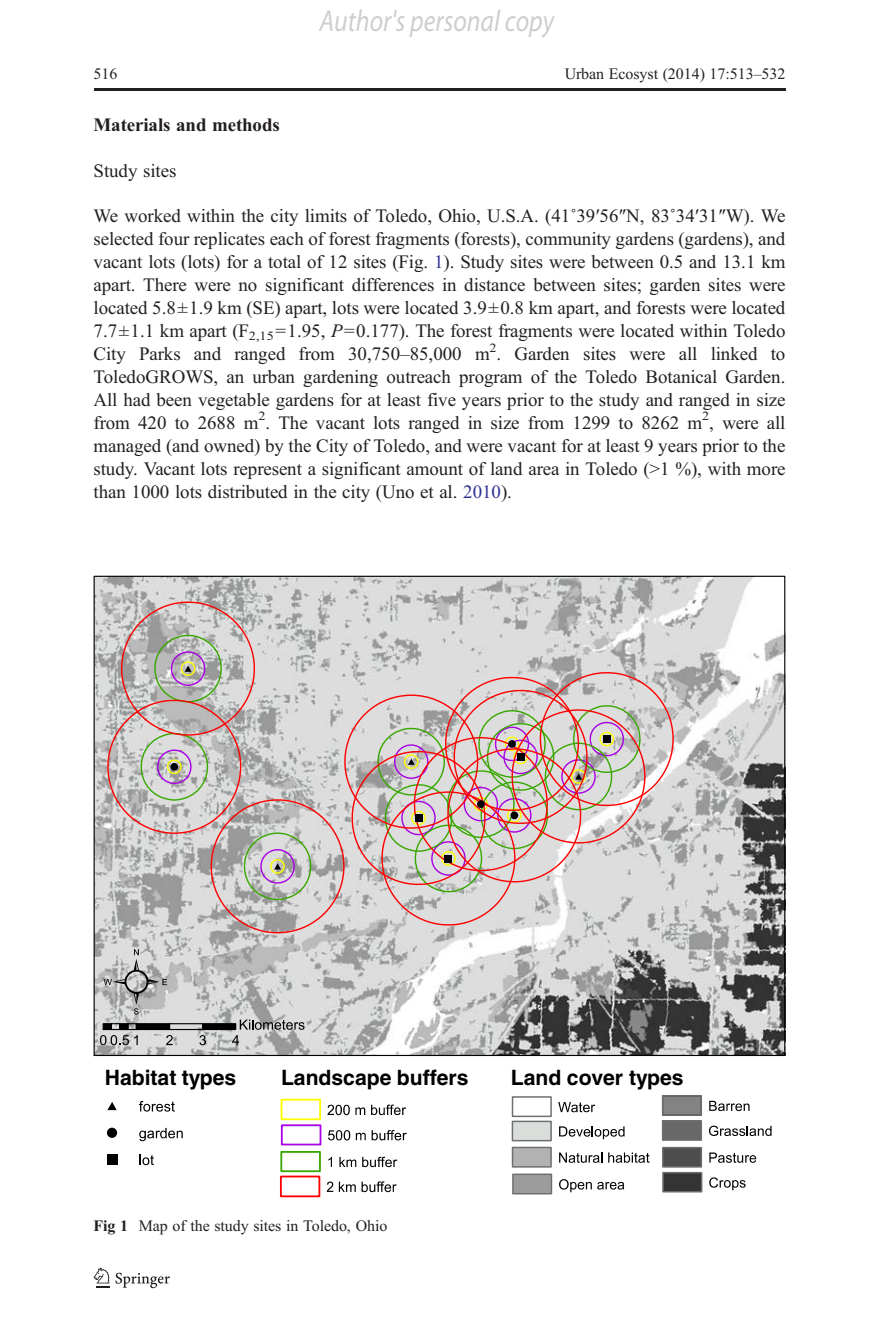
<style>
.page{position:relative;width:879px;height:1333px;background:#fff}
.page>*{position:absolute;margin:0;border:0;box-sizing:border-box;transform-origin:0 0}
.t1{font:italic 30.2px "S Myriad";color:rgb(0 0 0/.2);scale:.85 1}
.t2{font:700 21.2px "Helvetica";color:#000}
.t3{font:19px/23px "Adv TT3713 a 231";color:#231f20;text-align:justify}
.t4{font:19px "Adv T Tb 8864 ccf.B";color:#231f20}
.t5{font:16px "Adv TT3713 a 231";color:#231f20}
.s1{font-style:inherit}
.s2{color:#2e3092}
.s3{font-family:"Adv TT50 a 2 f 13 e.I"}
.s4{font-family:"Adv T Tb 8864 ccf.B"}
</style>
<div class="page">
<img style="left:96px;top:577px;width:687px;height:476px">
<svg style="left:107px;top:600px;width:567px;height:334px;background:#cdc4c2"></svg>
<div style="left:415px;top:814px;width:7px;height:7px;background:#000"></div>
<div style="left:603px;top:735px;width:7px;height:8px;background:#000"></div>
<div style="left:517px;top:753px;width:7px;height:7px;background:#000"></div>
<div style="left:444px;top:854px;width:8px;height:8px;background:#000"></div>
<div style="left:103px;top:1023px;width:8px;height:6px;background:#000"></div>
<div style="left:103px;top:1023px;width:9px;height:7px;border:1px solid #000"></div>
<div style="left:111px;top:1023px;width:9px;height:7px;border:1px solid #000"></div>
<div style="left:120px;top:1023px;width:8px;height:6px;background:#000"></div>
<div style="left:119px;top:1023px;width:10px;height:7px;border:1px solid #000"></div>
<div style="left:127px;top:1023px;width:10px;height:7px;border:1px solid #000"></div>
<div style="left:136px;top:1023px;width:33px;height:6px;background:#000"></div>
<div style="left:136px;top:1023px;width:34px;height:7px;border:1px solid #000"></div>
<div style="left:169px;top:1023px;width:34px;height:7px;border:1px solid #000"></div>
<div style="left:203px;top:1023px;width:33px;height:6px;background:#000"></div>
<div style="left:202px;top:1023px;width:34px;height:7px;border:1px solid #000"></div>
<svg style="left:166px;top:1034px;width:7px;height:11px"></svg>
<svg style="left:199px;top:1028px;width:7px;height:17px"></svg>
<svg style="left:100px;top:1028px;width:38px;height:17px"></svg>
<svg style="left:232px;top:1019px;width:72px;height:26px;background:#aaa"></svg>
<svg style="left:104px;top:949px;width:63px;height:65px;background:#b7b7b7"></svg>
<svg style="left:107px;top:1102px;width:10px;height:8px"></svg>
<svg style="left:139px;top:1101px;width:36px;height:10px"></svg>
<svg style="left:107px;top:1127px;width:10px;height:10px"></svg>
<svg style="left:139px;top:1127px;width:44px;height:14px"></svg>
<div style="left:107px;top:1154px;width:10px;height:10px;background:#000"></div>
<svg style="left:140px;top:1154px;width:14px;height:11px"></svg>
<div style="left:281px;top:1098px;width:40px;height:22px;border:2px solid #ff0"></div>
<svg style="left:327px;top:1104px;width:38px;height:11px"></svg>
<svg style="left:371px;top:1104px;width:35px;height:11px"></svg>
<div style="left:281px;top:1124px;width:40px;height:21px;border:2px solid #a900e6"></div>
<svg style="left:328px;top:1130px;width:22px;height:10px"></svg>
<svg style="left:356px;top:1132px;width:10px;height:8px"></svg>
<svg style="left:372px;top:1130px;width:35px;height:10px"></svg>
<div style="left:280px;top:1150px;width:41px;height:22px;border:2px solid #38a800"></div>
<svg style="left:328px;top:1156px;width:4px;height:10px"></svg>
<svg style="left:339px;top:1156px;width:17px;height:10px"></svg>
<svg style="left:362px;top:1156px;width:35px;height:11px"></svg>
<div style="left:280px;top:1175px;width:40px;height:22px;border:2px solid #f00"></div>
<svg style="left:327px;top:1181px;width:6px;height:10px"></svg>
<svg style="left:339px;top:1181px;width:57px;height:11px"></svg>
<div style="left:662px;top:1120px;width:39px;height:20px;background:#686868"></div>
<svg style="left:709px;top:1125px;width:62px;height:10px"></svg>
<div style="left:512px;top:1096px;width:40px;height:21px;border:1px solid #6e6e6e"></div>
<svg style="left:558px;top:1102px;width:37px;height:10px"></svg>
<div style="left:512px;top:1121px;width:39px;height:19px;background:#d9dedb"></div>
<div style="left:512px;top:1120px;width:40px;height:21px;border:1px solid #6e6e6e"></div>
<svg style="left:559px;top:1126px;width:65px;height:13px"></svg>
<div style="left:663px;top:1172px;width:38px;height:19px;background:#343434"></div>
<div style="left:662px;top:1171px;width:40px;height:21px;border:1px solid #6e6e6e"></div>
<svg style="left:709px;top:1177px;width:36px;height:13px"></svg>
<svg style="left:664px;top:1096px;width:36px;height:17px"></svg>
<div style="left:662px;top:1094px;width:40px;height:21px;border:1px solid #6e6e6e"></div>
<svg style="left:709px;top:1100px;width:40px;height:11px"></svg>
<div style="left:663px;top:1147px;width:38px;height:19px;background:#4e4e4e"></div>
<div style="left:662px;top:1146px;width:40px;height:21px;border:1px solid #6e6e6e"></div>
<svg style="left:709px;top:1152px;width:47px;height:10px"></svg>
<div style="left:513px;top:1174px;width:38px;height:19px;background:#9c9c9c"></div>
<div style="left:512px;top:1173px;width:40px;height:21px;border:1px solid #6e6e6e"></div>
<svg style="left:559px;top:1179px;width:65px;height:13px"></svg>
<div style="left:512px;top:1147px;width:39px;height:19px;background:#b2b2b2"></div>
<div style="left:512px;top:1146px;width:40px;height:21px;border:1px solid #6e6e6e"></div>
<svg style="left:559px;top:1152px;width:43px;height:10px"></svg>
<svg style="left:608px;top:1152px;width:41px;height:10px"></svg>
<hr style="left:94px;top:89px;width:691px;height:2px;background:#231f20">
<svg style="left:94px;top:1267px;width:76px;height:21px"></svg>
<h1 class="t1" style="left:320px;top:3px;width:277px">Author's personal copy</h1>
<p class="t5" style="left:94px;top:68px;width:25px">516</p>
<p class="t5" style="left:565px;top:68px;width:222px">Urban Ecosyst (2014) 17:513<span class="s1">–</span>532</p>
<p class="t4" style="left:94px;top:118px;width:188px">Materials and methods</p>
<p class="t3" style="left:94px;top:160px;width:84px">Study sites</p>
<p class="t3" style="left:94px;top:206px;width:693px">We worked within the city limits of Toledo, Ohio, U.S.A. (41<span class="s1">˚</span>39<span class="s1">′</span>56<span class="s1">″</span>N, 83<span class="s1">˚</span>34<span class="s1">′</span>31<span class="s1">″</span>W). We selected four replicates each of forest fragments (forests), community gardens (gardens), and vacant lots (lots) for a total of 12 sites (Fig. <span class="s2">1</span>). Study sites were between 0.5 and 13.1 km apart. There were no significant differences in distance between sites; garden sites were located 5.8±1.9 km (SE) apart, lots were located 3.9±0.8 km apart, and forests were located 7.7±1.1 km apart (F<sub>2,15</sub>=1.95, <span class="s3">P</span>=0.177). The forest fragments were located within Toledo City Parks and ranged from 30,750<span class="s1">–</span>85,000 m<sup>2</sup>. Garden sites were all linked to ToledoGROWS, an urban gardening outreach program of the Toledo Botanical Garden.<br>All had been vegetable gardens for at least five years prior to the study and ranged in size from 420 to 2688 m<sup>2</sup>. The vacant lots ranged in size from 1299 to 8262 m<sup>2</sup>, were all managed (and owned) by the City of Toledo, and were vacant for at least 9 years prior to the study. Vacant lots represent a significant amount of land area in Toledo (&gt;1 %), with more than 1000 lots distributed in the city (Uno et al. <span class="s2">2010</span>).</p>
<p class="t2" style="left:281px;top:1070px;width:189px">Landscape buffers</p>
<p class="t2" style="left:105px;top:1070px;width:133px">Habitat types</p>
<p class="t2" style="left:511px;top:1070px;width:174px">Land cover types</p>
<p class="t5" style="left:94px;top:1219px;width:295px"><span class="s4">Fig 1</span> Map of the study sites in Toledo, Ohio</p>
</div>
